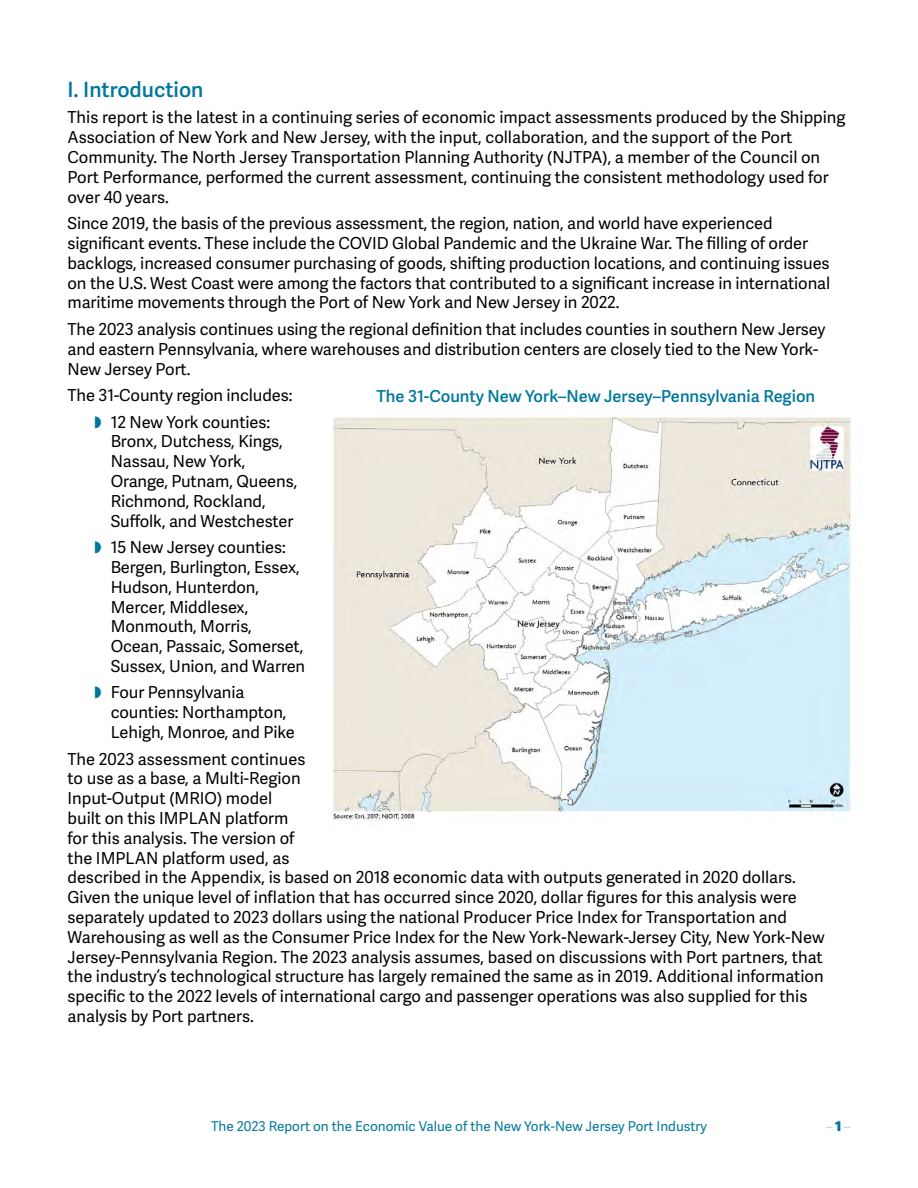
<style>
.page{position:relative;width:918px;height:1188px;background:#fff}
.page>*{position:absolute;margin:0;border:0;box-sizing:border-box;transform-origin:0 0}
.t1{font:600 21px "Adelle Sans";color:#00779c}
.t2{font:16.5px/19.8px "Adelle Sans";letter-spacing:-.005em;color:#000}
.t3{font:600 16.5px "Adelle Sans";color:#00779c}
.t4{font:13.5px "Adelle Sans";color:#00779c}
.t5{font:100 13.5px "Adelle Sans";color:#54c8e7}
.s1{font-weight:800;color:#00779c}
</style>
<div class="page">
<img style="left:333px;top:416px;width:520px;height:405px">
<p class="t1" style="left:68px;top:77px;width:137px">I. Introduction</p>
<p class="t2" style="left:68px;top:108px;width:780px">This report is the latest in a continuing series of economic impact assessments produced by the Shipping Association of New York and New Jersey, with the input, collaboration, and the support of the Port Community. The North Jersey Transportation Planning Authority (NJTPA), a member of the Council on Port Performance, performed the current assessment, continuing the consistent methodology used for over 40 years.</p>
<p class="t2" style="left:68px;top:214px;width:764px">Since 2019, the basis of the previous assessment, the region, nation, and world have experienced significant events. These include the COVID Global Pandemic and the Ukraine War. The filling of order backlogs, increased consumer purchasing of goods, shifting production locations, and continuing issues on the U.S. West Coast were among the factors that contributed to a significant increase in international maritime movements through the Port of New York and New Jersey in 2022.</p>
<p class="t2" style="left:68px;top:320px;width:760px">The 2023 analysis continues using the regional definition that includes counties in southern New Jersey and eastern Pennsylvania, where warehouses and distribution centers are closely tied to the New York-<br>New Jersey Port.</p>
<p class="t2" style="left:111px;top:382px;width:183px;line-height:26.5px;text-indent:-43px">The 31-County region includes:<br>12 New York counties:</p>
<p class="t2" style="left:111px;top:432px;width:188px">Bronx, Dutchess, Kings,<br>Nassau, New York,<br>Orange, Putnam, Queens,<br>Richmond, Rockland,<br>Suffolk, and Westchester</p>
<p class="t2" style="left:111px;top:538px;width:196px">15 New Jersey counties:<br>Bergen, Burlington, Essex,<br>Hudson, Hunterdon,<br>Mercer, Middlesex,<br>Monmouth, Morris,<br>Ocean, Passaic, Somerset,<br>Sussex, Union, and Warren</p>
<p class="t2" style="left:111px;top:683px;width:186px">Four Pennsylvania counties: Northampton,<br>Lehigh, Monroe, and Pike</p>
<p class="t2" style="left:68px;top:749px;width:759px">The 2023 assessment continues<br>to use as a base, a Multi-Region<br>Input-Output (MRIO) model<br>built on this IMPLAN platform<br>for this analysis. The version of<br>the IMPLAN platform used, as<br>described in the Appendix, is based on 2018 economic data with outputs generated in 2020 dollars.<br>Given the unique level of inflation that has occurred since 2020, dollar figures for this analysis were separately updated to 2023 dollars using the national Producer Price Index for Transportation and Warehousing as well as the Consumer Price Index for the New York-Newark-Jersey City, New York-New Jersey-Pennsylvania Region. The 2023 analysis assumes, based on discussions with Port partners, that the industry’s technological structure has largely remained the same as in 2019. Additional information specific to the 2022 levels of international cargo and passenger operations was also supplied for this analysis by Port partners.</p>
<p class="t3" style="left:377px;top:387px;width:440px">The 31-County New York–New Jersey–Pennsylvania Region</p>
<p class="t4" style="left:211px;top:1118px;width:497px">The 2023 Report on the Economic Value of the New York-New Jersey Port Industry</p>
<p class="t5" style="left:826px;top:1118px;width:26px">– <span class="s1">1</span> –</p>
</div>
